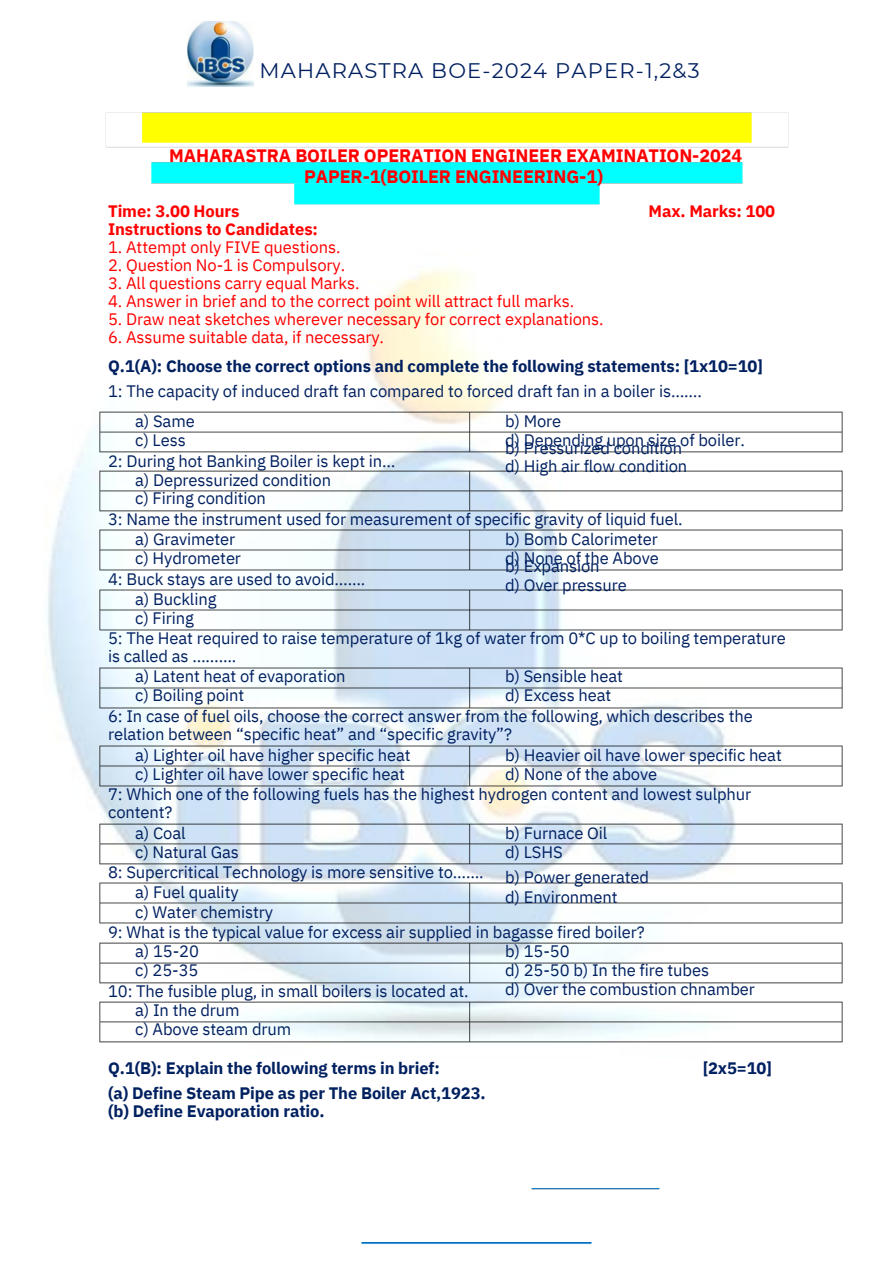
<style>
.page{position:relative;width:894px;height:1264px;background:#fff}
.page>*{position:absolute;margin:0;border:0;box-sizing:border-box;transform-origin:0 0}
.t1{font:21px "Montserrat";letter-spacing:.055em;color:#002060}
.t2{font:700 18px/20.2px "IBM Plex Sans";letter-spacing:-.005em;color:#f00;text-align:center}
.t3{font:16.5px/24.8px "IBM Plex Sans";letter-spacing:-.005em;color:#002060}
.t4{font:16.5px "IBM Plex Sans";letter-spacing:-.005em;color:#f00}
.t5{font:700 16.5px/24.8px "IBM Plex Sans";letter-spacing:-.005em;color:#002060}
.t6{font:700 16.5px/18px "IBM Plex Sans";letter-spacing:-.005em;color:#f00}
</style>
<div class="page">
<img style="left:47px;top:269px;width:687px;height:725px">
<img style="left:188px;top:21px;width:65px;height:65px">
<img style="left:105px;top:112px;width:684px;height:93px">
<img style="left:361px;top:1242px;width:231px;height:1px">
<img style="left:531px;top:1188px;width:129px;height:1px">
<img style="left:92px;top:404px;width:751px;height:55px">
<img style="left:92px;top:463px;width:751px;height:56px">
<img style="left:92px;top:522px;width:751px;height:56px">
<img style="left:92px;top:582px;width:751px;height:55px">
<img style="left:92px;top:660px;width:751px;height:55px">
<img style="left:92px;top:738px;width:751px;height:55px">
<img style="left:92px;top:816px;width:751px;height:55px">
<img style="left:92px;top:875px;width:751px;height:55px">
<img style="left:92px;top:935px;width:751px;height:55px">
<img style="left:99px;top:994px;width:744px;height:49px">
<p class="t1" style="left:259px;top:58px;width:441px">MAHARASTRA BOE-2024 PAPER-1,2&amp;3</p>
<h1 class="t2" style="left:169px;top:145px;width:574px">MAHARASTRA BOILER OPERATION ENGINEER EXAMINATION-2024<br>PAPER-1(BOILER ENGINEERING-1)</h1>
<p class="t6" style="left:108px;top:201px;width:211px">Time: 3.00 Hours<br>Instructions to Candidates:</p>
<p class="t4" style="left:108px;top:236px;width:234px">1. Attempt only FIVE questions.</p>
<p class="t4" style="left:108px;top:254px;width:238px">2. Question No-1 is Compulsory.</p>
<p class="t4" style="left:108px;top:272px;width:253px">3. All questions carry equal Marks.</p>
<p class="t4" style="left:108px;top:290px;width:467px">4. Answer in brief and to the correct point will attract full marks.</p>
<p class="t4" style="left:108px;top:308px;width:497px">5. Draw neat sketches wherever necessary for correct explanations.</p>
<p class="t4" style="left:108px;top:326px;width:277px">6. Assume suitable data, if necessary.</p>
<h2 class="t5" style="left:108px;top:353px;width:656px">Q.1(A): Choose the correct options and complete the following statements: [1x10=10]</h2>
<p class="t3" style="left:108px;top:378px;width:595px">1: The capacity of induced draft fan compared to forced draft fan in a boiler is…….</p>
<p class="t6" style="left:648px;top:201px;width:128px">Max. Marks: 100</p>
<p class="t3" style="left:135px;top:408px;width:61px">a) Same</p>
<h3 class="t3" style="left:135px;top:427px;width:52px">c) Less</h3>
<p class="t3" style="left:505px;top:408px;width:58px">b) More</p>
<p class="t3" style="left:505px;top:427px;width:241px">d) Depending upon size of boiler.</p>
<p class="t3" style="left:505px;top:435px;width:179px">b) Pressurized condition</p>
<p class="t3" style="left:505px;top:453px;width:184px">d) High air flow condition</p>
<p class="t3" style="left:108px;top:448px;width:289px">2: During hot Banking Boiler is kept in…</p>
<p class="t3" style="left:135px;top:467px;width:197px">a) Depressurized condition</p>
<p class="t3" style="left:135px;top:485px;width:132px">c) Firing condition</p>
<p class="t3" style="left:108px;top:507px;width:575px">3: Name the instrument used for measurement of specific gravity of liquid fuel.</p>
<p class="t3" style="left:135px;top:526px;width:102px">a) Gravimeter</p>
<p class="t3" style="left:135px;top:545px;width:107px">c) Hydrometer</p>
<p class="t3" style="left:505px;top:526px;width:154px">b) Bomb Calorimeter</p>
<p class="t3" style="left:505px;top:545px;width:155px">d) None of the Above</p>
<p class="t3" style="left:505px;top:553px;width:96px">b) Expansion</p>
<p class="t3" style="left:505px;top:572px;width:123px">d) Over pressure</p>
<p class="t3" style="left:108px;top:566px;width:259px">4: Buck stays are used to avoid…….</p>
<p class="t3" style="left:135px;top:586px;width:83px">a) Buckling</p>
<p class="t3" style="left:135px;top:605px;width:60px">c) Firing</p>
<p class="t3" style="left:108px;top:625px;width:679px">5: The Heat required to raise temperature of 1kg of water from 0*C up to boiling temperature</p>
<p class="t3" style="left:108px;top:643px;width:130px">is called as ……….</p>
<p class="t3" style="left:135px;top:663px;width:212px">a) Latent heat of evaporation</p>
<p class="t3" style="left:135px;top:682px;width:111px">c) Boiling point</p>
<p class="t3" style="left:505px;top:663px;width:119px">b) Sensible heat</p>
<p class="t3" style="left:505px;top:682px;width:108px">d) Excess heat</p>
<p class="t3" style="left:108px;top:703px;width:646px">6: In case of fuel oils, choose the correct answer from the following, which describes the</p>
<p class="t3" style="left:108px;top:721px;width:405px">relation between “specific heat” and “specific gravity”?</p>
<p class="t3" style="left:135px;top:742px;width:277px">a) Lighter oil have higher specific heat</p>
<p class="t3" style="left:135px;top:761px;width:271px">c) Lighter oil have lower specific heat</p>
<p class="t3" style="left:505px;top:742px;width:278px">b) Heavier oil have lower specific heat</p>
<p class="t3" style="left:505px;top:761px;width:153px">d) None of the above</p>
<p class="t3" style="left:108px;top:781px;width:644px">7: Which one of the following fuels has the highest hydrogen content and lowest sulphur</p>
<p class="t3" style="left:108px;top:799px;width:66px">content?</p>
<p class="t3" style="left:135px;top:820px;width:52px">a) Coal</p>
<p class="t3" style="left:135px;top:839px;width:105px">c) Natural Gas</p>
<p class="t3" style="left:505px;top:820px;width:104px">b) Furnace Oil</p>
<p class="t3" style="left:505px;top:839px;width:145px">d) LSHS<br>b) Power generated</p>
<p class="t3" style="left:505px;top:884px;width:114px">d) Environment</p>
<p class="t3" style="left:108px;top:859px;width:377px">8: Supercritical Technology is more sensitive to…….</p>
<p class="t3" style="left:135px;top:879px;width:105px">a) Fuel quality</p>
<p class="t3" style="left:135px;top:899px;width:139px">c) Water chemistry</p>
<p class="t3" style="left:108px;top:919px;width:538px">9: What is the typical value for excess air supplied in bagasse fired boiler?</p>
<p class="t3" style="left:135px;top:938px;width:65px">a) 15-20</p>
<p class="t3" style="left:135px;top:957px;width:65px">c) 25-35</p>
<p class="t3" style="left:505px;top:938px;width:66px">b) 15-50</p>
<p class="t3" style="left:505px;top:957px;width:205px">d) 25-50 b) In the fire tubes</p>
<p class="t3" style="left:108px;top:978px;width:362px">10: The fusible plug, in small boilers is located at.</p>
<p class="t3" style="left:505px;top:976px;width:251px">d) Over the combustion chnamber</p>
<p class="t3" style="left:135px;top:997px;width:106px">a) In the drum</p>
<p class="t3" style="left:135px;top:1016px;width:158px">c) Above steam drum</p>
<p class="t5" style="left:108px;top:1055px;width:379px">Q.1(B): Explain the following terms in brief:<br>(a) Define Steam Pipe as per The Boiler Act,1923.</p>
<p class="t5" style="left:108px;top:1098px;width:218px">(b) Define Evaporation ratio.</p>
<p class="t5" style="left:702px;top:1055px;width:71px">[2x5=10]</p>
</div>
